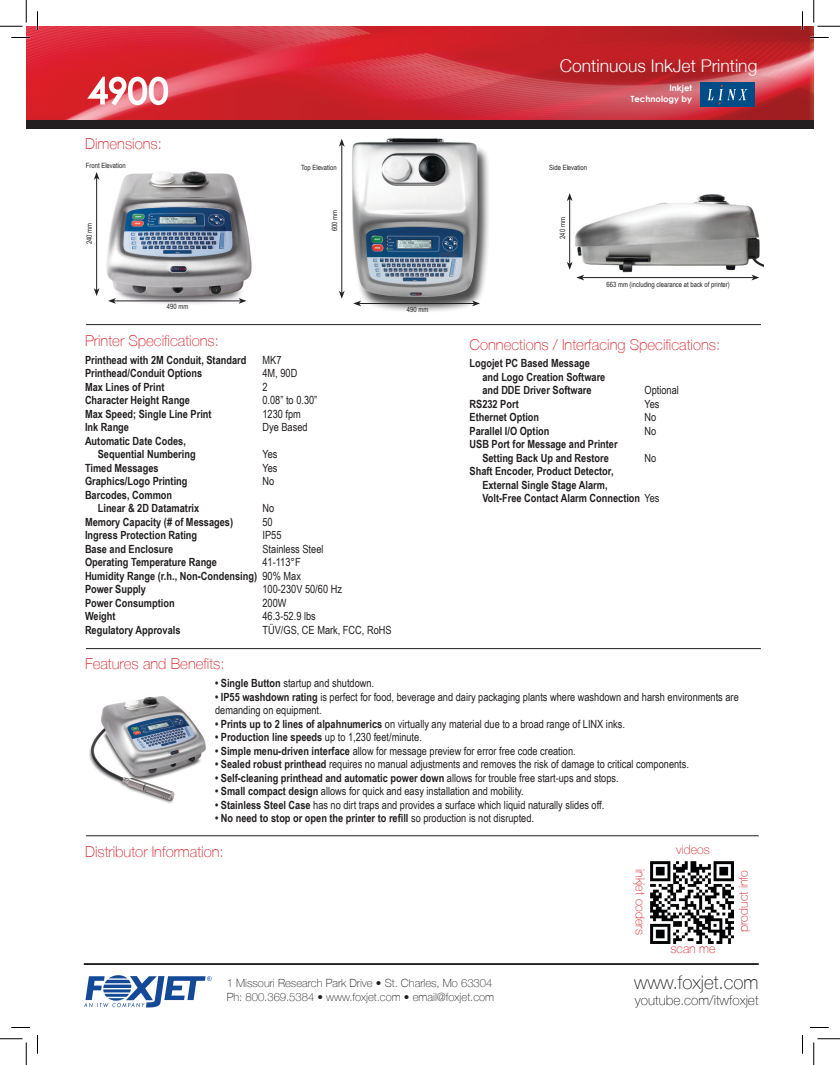
<style>
.page{position:relative;width:840px;height:1065px;background:#fff}
.page>*{position:absolute;margin:0;border:0;box-sizing:border-box;transform-origin:0 0}
.t1{font:100 18.75px "Helvetica Neue LT";color:#231f20}
.t2{font:300 17.5px "Helvetica Neue";color:#fff}
.t3{font:100 15px "Helvetica Neue LT";color:#d2232a}
.t4{font:100 13.62px "Helvetica Neue LT";color:#231f20}
.t5{font:100 12.5px "Helvetica Neue LT";color:#d2232a}
.t6{font:700 11.25px/13.5px "Arial Narrow";color:#231f20}
.t7{font:11.25px/13.5px "Arial Narrow";color:#231f20}
.t8{font:100 11.25px "Helvetica Neue LT";color:#231f20}
.t9{font:700 8.5px "Century Gothic";color:#fff}
.t10{font:7.25px "Arial Narrow";color:#231f20}
.s1{font-weight:400}
.s2{font-weight:700}
</style>
<div class="page">
<img style="left:26px;top:26px;width:788px;height:94px">
<svg style="left:84px;top:975px;width:128px;height:33px"></svg>
<hr style="left:84px;top:963px;width:675px;height:2px;background:#231f20">
<div style="left:26px;top:120px;width:788px;height:9px;background:#231f20"></div>
<hr style="left:86px;top:835px;width:673px;height:1px;background:#231f20">
<div style="left:700px;top:82px;width:55px;height:25px;background:#004c86"></div>
<svg style="left:708px;top:85px;width:39px;height:19px"></svg>
<img style="left:651px;top:861px;width:82px;height:82px">
<hr style="left:86px;top:648px;width:675px;height:1px;background:#231f20">
<img style="left:89px;top:696px;width:117px;height:107px">
<img style="left:93px;top:171px;width:159px;height:133px">
<img style="left:334px;top:138px;width:163px;height:188px">
<img style="left:570px;top:194px;width:193px;height:87px">
<hr style="left:96px;top:178px;width:1px;height:112px;background:#231f20">
<svg style="left:94px;top:172px;width:6px;height:8px"></svg>
<svg style="left:94px;top:288px;width:6px;height:8px"></svg>
<hr style="left:114px;top:301px;width:127px;height:1px;background:#231f20">
<svg style="left:239px;top:298px;width:8px;height:6px"></svg>
<svg style="left:108px;top:298px;width:8px;height:6px"></svg>
<hr style="left:341px;top:145px;width:1px;height:148px;background:#231f20">
<svg style="left:339px;top:139px;width:6px;height:8px"></svg>
<svg style="left:339px;top:291px;width:6px;height:8px"></svg>
<hr style="left:359px;top:303px;width:115px;height:1px;background:#231f20">
<svg style="left:472px;top:301px;width:8px;height:5px"></svg>
<svg style="left:353px;top:301px;width:8px;height:5px"></svg>
<hr style="left:582px;top:277px;width:171px;height:1px;background:#231f20">
<svg style="left:752px;top:275px;width:7px;height:5px"></svg>
<hr style="left:569px;top:199px;width:1px;height:65px;background:#231f20">
<svg style="left:567px;top:193px;width:6px;height:8px"></svg>
<svg style="left:567px;top:262px;width:17px;height:18px"></svg>
<hr style="left:86px;top:324px;width:675px;height:1px;background:#231f20">
<svg style="left:87px;top:77px;width:81px;height:29px"></svg>
<svg style="left:11px;top:37px;width:19px;height:1px"></svg>
<svg style="left:810px;top:37px;width:19px;height:1px"></svg>
<svg style="left:11px;top:1027px;width:19px;height:1px"></svg>
<svg style="left:810px;top:1027px;width:19px;height:1px"></svg>
<svg style="left:37px;top:11px;width:1px;height:19px"></svg>
<svg style="left:37px;top:1035px;width:1px;height:19px"></svg>
<svg style="left:802px;top:11px;width:1px;height:19px"></svg>
<svg style="left:802px;top:1035px;width:1px;height:19px"></svg>
<svg style="left:0;top:0;width:27px;height:27px"></svg>
<svg style="left:0;top:1039px;width:27px;height:26px"></svg>
<svg style="left:814px;top:0;width:26px;height:27px"></svg>
<svg style="left:814px;top:1039px;width:26px;height:26px"></svg>
<p class="t2" style="left:560px;top:55px;width:199px">Continuous InkJet Printing</p>
<p class="t3" style="left:85px;top:135px;width:78px">Dimensions:</p>
<p class="t10" style="left:86px;top:160px;width:41px">Front Elevation</p>
<p class="t10" style="left:301px;top:162px;width:37px">Top Elevation</p>
<p class="t10" style="left:549px;top:162px;width:39px">Side Elevation</p>
<p class="t10" style="left:84px;top:244px;width:23px;rotate:-90deg">240 mm</p>
<p class="t10" style="left:329px;top:231px;width:23px;rotate:-90deg">600 mm</p>
<p class="t10" style="left:557px;top:239px;width:23px;rotate:-90deg">240 mm</p>
<p class="t10" style="left:167px;top:302px;width:23px">490 mm</p>
<p class="t10" style="left:407px;top:304px;width:23px">490 mm</p>
<p class="t9" style="left:669px;top:82px;width:24px">Inkjet</p>
<p class="t9" style="left:631px;top:92px;width:63px">Technology by</p>
<p class="t10" style="left:607px;top:279px;width:125px">663 mm (including clearance at back of printer)</p>
<p class="t3" style="left:85px;top:332px;width:135px">Printer Specifications:</p>
<p class="t6" style="left:85px;top:352px;width:163px">Printhead with 2M Conduit, Standard</p>
<p class="t7" style="left:262px;top:352px;width:20px">MK7</p>
<p class="t6" style="left:85px;top:366px;width:119px">Printhead/Conduit Options</p>
<p class="t7" style="left:262px;top:366px;width:36px">4M, 90D</p>
<p class="t6" style="left:85px;top:379px;width:81px">Max Lines of Print</p>
<p class="t7" style="left:263px;top:379px;width:7px">2</p>
<p class="t6" style="left:85px;top:393px;width:107px">Character Height Range</p>
<p class="t7" style="left:262px;top:393px;width:56px">0.08” to 0.30”</p>
<p class="t6" style="left:85px;top:406px;width:128px">Max Speed; Single Line Print</p>
<p class="t7" style="left:263px;top:406px;width:40px">1230 fpm</p>
<p class="t6" style="left:85px;top:420px;width:46px">Ink Range</p>
<p class="t7" style="left:263px;top:420px;width:47px">Dye Based</p>
<p class="t6" style="left:98px;top:433px;width:99px;text-indent:-13px">Automatic Date Codes,<br>Sequential Numbering</p>
<p class="t7" style="left:262px;top:447px;width:17px">Yes</p>
<p class="t6" style="left:85px;top:460px;width:75px">Timed Messages</p>
<p class="t7" style="left:262px;top:460px;width:17px">Yes</p>
<p class="t6" style="left:85px;top:474px;width:104px">Graphics/Logo Printing</p>
<p class="t7" style="left:263px;top:474px;width:13px">No</p>
<p class="t6" style="left:98px;top:487px;width:103px;text-indent:-13px">Barcodes, Common<br>Linear &amp; 2D Datamatrix</p>
<p class="t7" style="left:262px;top:501px;width:13px">No</p>
<p class="t6" style="left:85px;top:514px;width:150px">Memory Capacity (# of Messages)</p>
<p class="t7" style="left:262px;top:514px;width:12px">50</p>
<p class="t6" style="left:85px;top:528px;width:114px">Ingress Protection Rating</p>
<p class="t7" style="left:262px;top:528px;width:20px">IP55</p>
<p class="t6" style="left:85px;top:541px;width:90px">Base and Enclosure</p>
<p class="t7" style="left:262px;top:541px;width:63px">Stainless Steel</p>
<p class="t6" style="left:85px;top:555px;width:134px">Operating Temperature Range</p>
<p class="t7" style="left:262px;top:555px;width:40px">41-113°F</p>
<p class="t6" style="left:85px;top:568px;width:217px">Humidity Range (r.h., Non-Condensing) <span class="s1">90% Max</span></p>
<p class="t6" style="left:85px;top:582px;width:63px">Power Supply</p>
<p class="t7" style="left:263px;top:582px;width:81px">100-230V 50/60 Hz</p>
<p class="t6" style="left:85px;top:595px;width:91px">Power Consumption</p>
<p class="t7" style="left:262px;top:595px;width:26px">200W</p>
<p class="t6" style="left:85px;top:609px;width:32px">Weight</p>
<p class="t7" style="left:262px;top:609px;width:55px">46.3-52.9 lbs</p>
<p class="t6" style="left:85px;top:622px;width:97px">Regulatory Approvals</p>
<p class="t7" style="left:262px;top:622px;width:131px">TÜV/GS, CE Mark, FCC, RoHS</p>
<p class="t3" style="left:85px;top:655px;width:141px">Features and Benefits:</p>
<p class="t3" style="left:470px;top:336px;width:252px">Connections / Interfacing Specifications:</p>
<p class="t6" style="left:482px;top:356px;width:125px;text-indent:-13px">Logojet PC Based Message and Logo Creation Software and DDE Driver Software</p>
<p class="t7" style="left:645px;top:383px;width:36px">Optional</p>
<p class="t6" style="left:470px;top:396px;width:51px">RS232 Port</p>
<p class="t7" style="left:645px;top:397px;width:17px">Yes</p>
<p class="t6" style="left:470px;top:410px;width:71px">Ethernet Option</p>
<p class="t7" style="left:645px;top:410px;width:13px">No</p>
<p class="t6" style="left:470px;top:423px;width:81px">Parallel I/O Option</p>
<p class="t7" style="left:645px;top:424px;width:13px">No</p>
<p class="t6" style="left:470px;top:437px;width:150px;text-align:center">USB Port for Message and Printer<br>Setting Back Up and Restore</p>
<p class="t7" style="left:645px;top:451px;width:13px">No</p>
<p class="t6" style="left:482px;top:464px;width:179px;text-indent:-13px">Shaft Encoder, Product Detector,<br>External Single Stage Alarm,<br>Volt-Free Contact Alarm Connection <span class="s1">Yes</span></p>
<p class="t7" style="left:215px;top:676px;width:161px"><span class="s2">• Single Button</span> startup and shutdown.</p>
<p class="t7" style="left:215px;top:690px;width:525px"><span class="s2">• IP55 washdown rating</span> is perfect for food, beverage and dairy packaging plants where washdown and harsh environments are demanding on equipment.</p>
<p class="t7" style="left:215px;top:717px;width:411px"><span class="s2">• Prints up to 2 lines of alpahnumerics</span> on virtually any material due to a broad range of LINX inks.</p>
<p class="t6" style="left:215px;top:730px;width:208px">• Production line speeds <span class="s1">up to 1,230 feet/minute.</span></p>
<p class="t7" style="left:215px;top:744px;width:362px"><span class="s2">• Simple menu-driven interface</span> allow for message preview for error free code creation.</p>
<p class="t7" style="left:215px;top:757px;width:475px"><span class="s2">• Sealed robust printhead</span> requires no manual adjustments and removes the risk of damage to critical components.</p>
<p class="t6" style="left:215px;top:771px;width:405px">• Self-cleaning printhead and automatic power down <span class="s1">allows for trouble free start-ups and stops.</span></p>
<p class="t7" style="left:215px;top:784px;width:310px"><span class="s2">• Small compact design</span> allows for quick and easy installation and mobility.</p>
<p class="t7" style="left:215px;top:798px;width:391px"><span class="s2">• Stainless Steel Case</span> has no dirt traps and provides a surface which liquid naturally slides off.</p>
<p class="t6" style="left:215px;top:811px;width:321px">• No need to stop or open the printer to refill <span class="s1">so production is not disrupted.</span></p>
<p class="t3" style="left:85px;top:843px;width:140px">Distributor Information:</p>
<p class="t8" style="left:227px;top:977px;width:267px">1 Missouri Research Park Drive • St. Charles, Mo 63304</p>
<p class="t8" style="left:227px;top:990px;width:269px">Ph: 800.369.5384 • www.foxjet.com • email@foxjet.com</p>
<p class="t5" style="left:648px;top:869px;width:67px;rotate:90deg">inkjet coders</p>
<p class="t5" style="left:676px;top:842px;width:35px">videos</p>
<p class="t5" style="left:671px;top:942px;width:47px">scan me</p>
<p class="t5" style="left:736px;top:932px;width:64px;rotate:-90deg">product info</p>
<p class="t1" style="left:634px;top:971px;width:126px">www.foxjet.com</p>
<p class="t4" style="left:635px;top:992px;width:125px">youtube.com/itwfoxjet</p>
</div>
